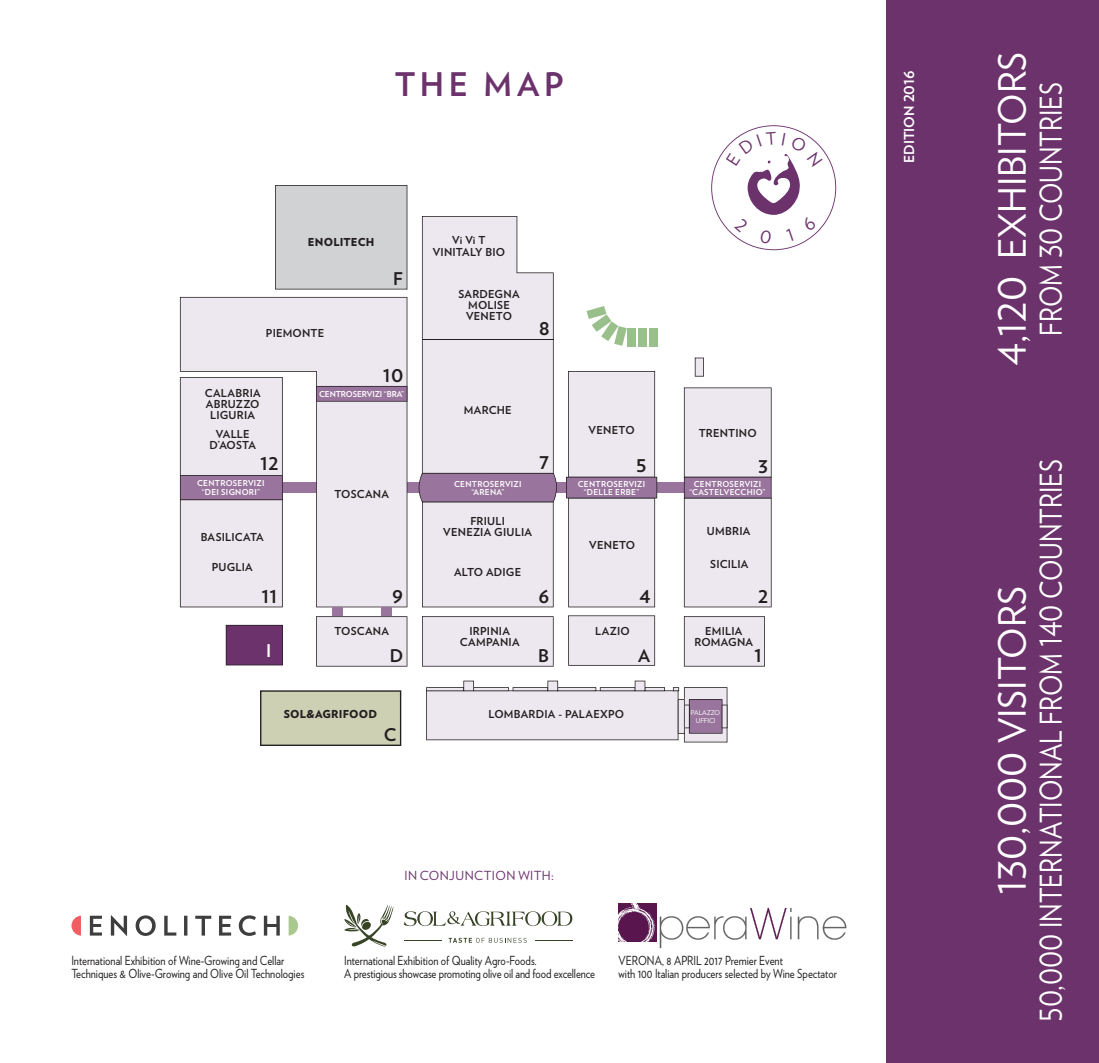
<style>
.page{position:relative;width:1099px;height:1063px;background:#fff}
.page>*{position:absolute;margin:0;border:0;box-sizing:border-box;transform-origin:0 0}
.t1{font:37.5px "Verlag";color:#fff}
.t2{font:700 32.5px "Verlag";letter-spacing:.145em;color:#6c326c}
.t3{font:30px "Verlag";color:#fff;scale:.85 1}
.t4{font:700 17.5px "Verlag";color:#231f20}
.t5{font:700 17.5px "Verlag";color:#fff}
.t6{font:700 13.75px "Verlag";color:#fff}
.t7{font:12.5px/13.8px "Verlag";color:#231f20;scale:.85 1}
.t8{font:12.5px "Verlag";letter-spacing:.035em;color:#6c326c}
.t9{font:700 11px/11px "Verlag";letter-spacing:.02em;color:#231f20;text-align:center}
.t10{font:900 11px "Verlag";letter-spacing:.02em;color:#231f20}
.t11{font:700 8.25px/8.8px "Verlag";letter-spacing:.035em;color:#fff;text-align:center}
.t12{font:700 8.25px "Verlag";letter-spacing:-.01em;color:#fff}
.t13{font:6.75px/8px "Verlag";letter-spacing:-.01em;color:#fff;text-align:center}
</style>
<div class="page">
<div style="left:184px;top:482px;width:577px;height:11px;background:#99749d"></div>
<svg style="left:568px;top:615px;width:87px;height:51px;background:#e3dee5"></svg>
<svg style="left:422px;top:616px;width:131px;height:51px;background:#e5dfe7"></svg>
<svg style="left:316px;top:616px;width:91px;height:51px;background:#e4dee6"></svg>
<svg style="left:226px;top:625px;width:57px;height:40px;background:#683168"></svg>
<svg style="left:260px;top:690px;width:141px;height:56px;background:#c2c4a9"></svg>
<svg style="left:180px;top:297px;width:227px;height:310px;fill:#ede7ef"></svg>
<svg style="left:684px;top:616px;width:81px;height:51px;background:#e3dde5"></svg>
<svg style="left:180px;top:377px;width:103px;height:230px;background:#dfd6e1"></svg>
<svg style="left:316px;top:386px;width:91px;height:16px"></svg>
<svg style="left:566px;top:371px;width:91px;height:236px;background:#e0d8e2"></svg>
<svg style="left:684px;top:387px;width:87px;height:220px;background:#e0d7e2"></svg>
<svg style="left:418px;top:216px;width:139px;height:391px;background:#e5dde7"></svg>
<svg style="left:426px;top:681px;width:301px;height:61px;background:#dfd8e1"></svg>
<hr style="left:422px;top:339px;width:131px;height:1px;background:#231f20">
<div style="left:332px;top:607px;width:10px;height:9px;background:#99749d"></div>
<div style="left:381px;top:607px;width:10px;height:9px;background:#99749d"></div>
<div style="left:275px;top:185px;width:132px;height:105px;background:#d1d2d4"></div>
<div style="left:649px;top:328px;width:8px;height:19px;background:#99c08b"></div>
<div style="left:638px;top:328px;width:8px;height:19px;background:#99c08b"></div>
<div style="left:627px;top:328px;width:8px;height:19px;background:#99c08b"></div>
<svg style="left:586px;top:306px;width:40px;height:40px"></svg>
<svg style="left:694px;top:358px;width:10px;height:19px"></svg>
<div style="left:886px;top:0;width:212px;height:1063px;background:#6c326c"></div>
<svg style="left:797px;top:916px;width:49px;height:24px"></svg>
<svg style="left:618px;top:903px;width:173px;height:45px"></svg>
<svg style="left:404px;top:911px;width:168px;height:15px"></svg>
<hr style="left:404px;top:940px;width:37px;height:1px;background:#384426">
<hr style="left:535px;top:940px;width:37px;height:1px;background:#384426">
<svg style="left:448px;top:938px;width:78px;height:5px"></svg>
<svg style="left:344px;top:905px;width:49px;height:42px"></svg>
<svg style="left:90px;top:915px;width:190px;height:21px"></svg>
<svg style="left:71px;top:916px;width:10px;height:20px"></svg>
<svg style="left:288px;top:916px;width:10px;height:20px"></svg>
<svg style="left:711px;top:125px;width:125px;height:125px"></svg>
<h2 class="t2" style="left:394px;top:70px;width:170px">THE MAP</h2>
<p class="t10" style="left:308px;top:238px;width:68px">ENOLITECH</p>
<h3 class="t4" style="left:393px;top:271px;width:11px">F</h3>
<p class="t9" style="left:266px;top:328px;width:60px">PIEMONTE</p>
<h3 class="t4" style="left:383px;top:368px;width:22px">10</h3>
<p class="t9" style="left:205px;top:388px;width:57px">CALABRIA<br>ABRUZZO<br>LIGURIA</p>
<p class="t9" style="left:209px;top:429px;width:48px">VALLE<br>D’AOSTA</p>
<h3 class="t4" style="left:260px;top:456px;width:20px">12</h3>
<p class="t12" style="left:319px;top:390px;width:86px">CENTROSERVIZI “BRA”</p>
<p class="t9" style="left:432px;top:234px;width:74px;line-height:12.8px">Vi Vi T<br>VINITALY BIO</p>
<p class="t9" style="left:458px;top:289px;width:63px">SARDEGNA<br>MOLISE<br>VENETO</p>
<h3 class="t4" style="left:539px;top:321px;width:12px">8</h3>
<p class="t9" style="left:464px;top:405px;width:49px">MARCHE</p>
<h3 class="t4" style="left:539px;top:455px;width:11px">7</h3>
<p class="t9" style="left:588px;top:425px;width:48px">VENETO</p>
<p class="t9" style="left:698px;top:428px;width:59px">TRENTINO</p>
<h3 class="t4" style="left:636px;top:458px;width:12px">5</h3>
<h3 class="t4" style="left:758px;top:459px;width:11px">3</h3>
<p class="t11" style="left:197px;top:479px;width:69px">CENTROSERVIZI “DEI SIGNORI”</p>
<p class="t9" style="left:201px;top:532px;width:65px">BASILICATA</p>
<p class="t9" style="left:212px;top:562px;width:42px">PUGLIA</p>
<p class="t9" style="left:334px;top:489px;width:56px">TOSCANA</p>
<p class="t11" style="left:454px;top:480px;width:69px">CENTROSERVIZI “ARENA”</p>
<p class="t11" style="left:577px;top:480px;width:69px">CENTROSERVIZI “DELLE ERBE”</p>
<p class="t11" style="left:689px;top:480px;width:77px">CENTROSERVIZI “CASTELVECCHIO”</p>
<p class="t9" style="left:443px;top:516px;width:90px">FRIULI<br>VENEZIA GIULIA</p>
<p class="t9" style="left:454px;top:567px;width:69px">ALTO ADIGE</p>
<p class="t9" style="left:589px;top:540px;width:48px">VENETO</p>
<p class="t9" style="left:707px;top:526px;width:45px">UMBRIA</p>
<p class="t9" style="left:710px;top:559px;width:40px">SICILIA</p>
<h3 class="t4" style="left:261px;top:589px;width:17px">11</h3>
<h3 class="t4" style="left:392px;top:589px;width:12px">9</h3>
<h3 class="t4" style="left:538px;top:589px;width:12px">6</h3>
<h3 class="t4" style="left:639px;top:588px;width:13px">4</h3>
<h3 class="t4" style="left:758px;top:589px;width:12px">2</h3>
<h3 class="t5" style="left:266px;top:643px;width:7px">I</h3>
<p class="t9" style="left:334px;top:626px;width:56px">TOSCANA</p>
<p class="t9" style="left:460px;top:626px;width:61px">IRPINIA<br>CAMPANIA</p>
<h3 class="t4" style="left:389px;top:648px;width:15px">D</h3>
<h3 class="t4" style="left:538px;top:648px;width:12px">B</h3>
<p class="t9" style="left:595px;top:626px;width:36px">LAZIO</p>
<h3 class="t4" style="left:638px;top:648px;width:14px">A</h3>
<p class="t9" style="left:694px;top:626px;width:60px">EMILIA<br>ROMAGNA</p>
<h3 class="t4" style="left:754px;top:648px;width:9px">1</h3>
<p class="t10" style="left:284px;top:710px;width:95px">SOL&amp;AGRIFOOD</p>
<p class="t9" style="left:488px;top:709px;width:137px">LOMBARDIA - PALAEXPO</p>
<p class="t13" style="left:691px;top:709px;width:31px">PALAZZO<br>UFFICI</p>
<h3 class="t4" style="left:384px;top:727px;width:14px">C</h3>
<p class="t8" style="left:404px;top:870px;width:151px">IN CONJUNCTION WITH:</p>
<p class="t7" style="left:71px;top:954px;width:275px">International Exhibition of Wine-Growing and Cellar<br>Techniques &amp; Olive-Growing and Olive Oil Technologies</p>
<p class="t7" style="left:344px;top:954px;width:296px">International Exhibition of Quality Agro-Foods.<br>A prestigious showcase promoting olive oil and food excellence</p>
<p class="t7" style="left:618px;top:954px;width:258px">VERONA, 8 APRIL 2017 Premier Event<br>with 100 Italian producers selected by Wine Spectator</p>
<p class="t6" style="left:903px;top:163px;width:94px;rotate:-90deg">EDITION 2016</p>
<h1 class="t1" style="left:995px;top:366px;width:315px;rotate:-90deg">4,120 EXHIBITORS</h1>
<h3 class="t3" style="left:1037px;top:336px;width:300px;rotate:-90deg">FROM 30 COUNTRIES</h3>
<h1 class="t1" style="left:995px;top:895px;width:310px;rotate:-90deg">130,000 VISITORS</h1>
<h3 class="t3" style="left:1037px;top:1022px;width:664px;rotate:-90deg">50,000 INTERNATIONAL FROM 140 COUNTRIES</h3>
</div>
